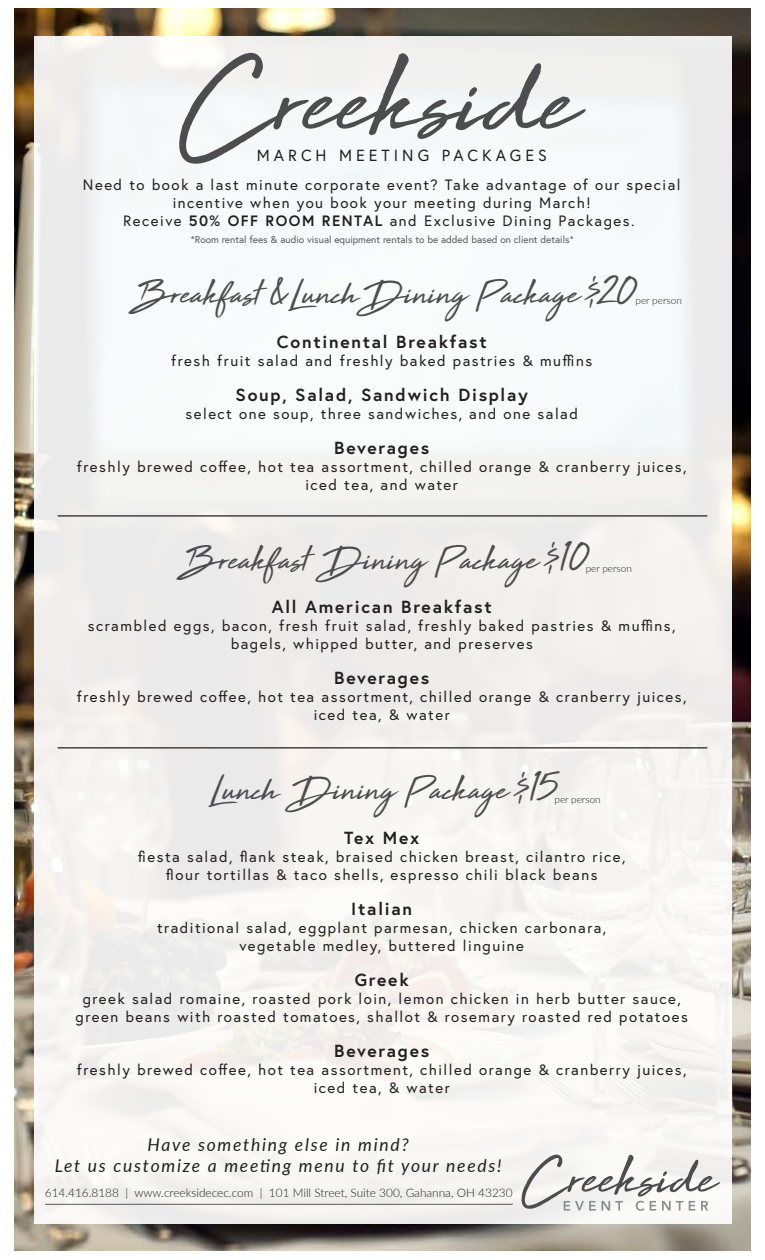
<style>
.page{position:relative;width:765px;height:1260px;background:#fff}
.page>*{position:absolute;margin:0;border:0;box-sizing:border-box;transform-origin:0 0}
.t1{font:39.38px "High Tide";color:#4d4d4f}
.t2{font:700 17.5px "Europa";letter-spacing:.1em;color:#231f20}
.t3{font:italic 17.5px/21px "Lato";letter-spacing:.1em;color:#231f20;text-align:center}
.t4{font:16px "Europa";letter-spacing:.25em;color:#231f20}
.t5{font:15px/18px "Europa";letter-spacing:.1em;color:#231f20;text-align:center}
.t6{font:300 11.88px "Lato";color:#231f20}
.t7{font:10px "Europa";color:#58595b}
.t8{font:300 10px "Lato";color:#231f20}
.s1{font-weight:700}
</style>
<div class="page">
<img style="left:14px;top:9px;width:737px;height:1242px">
<div style="left:34px;top:36px;width:697px;height:1188px;background:#f5f4f3"></div>
<svg style="left:521px;top:1155px;width:199px;height:56px"></svg>
<hr style="left:45px;top:1204px;width:468px;height:1px;background:#58595b">
<hr style="left:58px;top:515px;width:649px;height:2px;background:#231f20">
<hr style="left:58px;top:747px;width:649px;height:1px;background:#231f20">
<svg style="left:179px;top:53px;width:407px;height:111px"></svg>
<p class="t4" style="left:257px;top:145px;width:292px">MARCH MEETING PACKAGES</p>
<p class="t5" style="left:83px;top:176px;width:599px">Need to book a last minute corporate event? Take advantage of our special incentive when you book your meeting during March!<br>Receive <span class="s1">50% OFF ROOM RENTAL</span> and Exclusive Dining Packages.</p>
<p class="t7" style="left:191px;top:233px;width:384px">*Room rental fees &amp; audio visual equipment rentals to be added based on client details*</p>
<h1 class="t1" style="left:135px;top:266px;width:504px">Breakfast &amp; Lunch Dining Package $20</h1>
<p class="t2" style="left:277px;top:330px;width:211px">Continental Breakfast</p>
<p class="t5" style="left:171px;top:351px;width:422px">fresh fruit salad and freshly baked pastries &amp; muffins</p>
<p class="t2" style="left:236px;top:383px;width:294px">Soup, Salad, Sandwich Display</p>
<p class="t5" style="left:186px;top:404px;width:394px">select one soup, three sandwiches, and one salad</p>
<p class="t2" style="left:334px;top:436px;width:96px">Beverages</p>
<p class="t5" style="left:77px;top:457px;width:611px">freshly brewed coffee, hot tea assortment, chilled orange &amp; cranberry juices, iced tea, and water</p>
<p class="t8" style="left:636px;top:293px;width:48px">per person</p>
<h1 class="t1" style="left:182px;top:532px;width:408px">Breakfast Dining Package $10</h1>
<p class="t2" style="left:272px;top:595px;width:221px">All American Breakfast</p>
<p class="t5" style="left:88px;top:617px;width:589px">scrambled eggs, bacon, fresh fruit salad, freshly baked pastries &amp; muffins, bagels, whipped butter, and preserves</p>
<p class="t2" style="left:334px;top:666px;width:96px">Beverages</p>
<p class="t5" style="left:77px;top:688px;width:611px">freshly brewed coffee, hot tea assortment, chilled orange &amp; cranberry juices, iced tea, &amp; water</p>
<p class="t8" style="left:586px;top:562px;width:48px">per person</p>
<h1 class="t1" style="left:213px;top:763px;width:346px">Lunch Dining Package $15</h1>
<p class="t2" style="left:344px;top:826px;width:77px">Tex Mex</p>
<p class="t5" style="left:138px;top:847px;width:489px">fiesta salad, flank steak, braised chicken breast, cilantro rice, flour tortillas &amp; taco shells, espresso chili black beans</p>
<p class="t2" style="left:351px;top:897px;width:62px">Italian</p>
<p class="t5" style="left:157px;top:918px;width:451px">traditional salad, eggplant parmesan, chicken carbonara, vegetable medley, buttered linguine</p>
<p class="t2" style="left:355px;top:968px;width:55px">Greek</p>
<p class="t5" style="left:76px;top:989px;width:614px">greek salad romaine, roasted pork loin, lemon chicken in herb butter sauce, green beans with roasted tomatoes, shallot &amp; rosemary roasted red potatoes</p>
<p class="t2" style="left:334px;top:1039px;width:96px">Beverages</p>
<p class="t5" style="left:77px;top:1060px;width:611px">freshly brewed coffee, hot tea assortment, chilled orange &amp; cranberry juices, iced tea, &amp; water</p>
<p class="t8" style="left:555px;top:792px;width:48px">per person</p>
<p class="t3" style="left:55px;top:1133px;width:448px">Have something else in mind?<br>Let us customize a meeting menu to fit your needs!</p>
<p class="t6" style="left:45px;top:1185px;width:469px">614.416.8188 | www.creeksidecec.com | 101 Mill Street, Suite 300, Gahanna, OH 43230</p>
</div>
